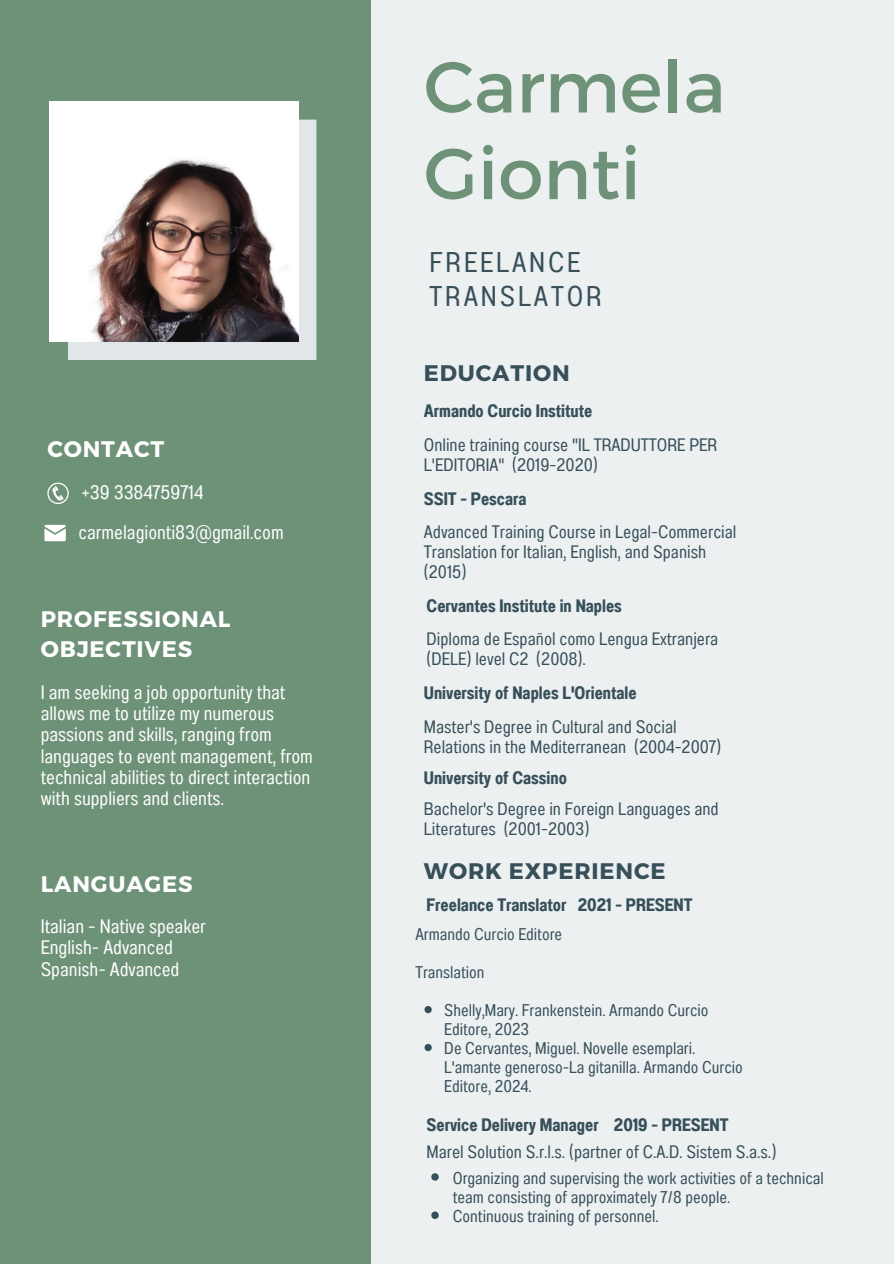
<style>
.page{position:relative;width:894px;height:1264px;background:#fff}
.page>*{position:absolute;margin:0;border:0;box-sizing:border-box;transform-origin:0 0}
.t1{font:72px/86.7px "Montserrat";color:#6e9277}
.t2{font:28.5px/33.8px "Anantason Wd 62";letter-spacing:.105em;color:#374f59}
.t3{font:700 22.5px/30.3px "Montserrat";letter-spacing:.04em;color:#fff}
.t4{font:700 22.5px "Montserrat";letter-spacing:.04em;color:#374f59}
.t5{font:19.5px/21.3px "Anantason Wd 62";color:#fff}
.t6{font:18px/20.2px "Anantason Wd 62";color:#374f59}
.t7{font:18px "Anantason Bold Wd 62";color:#374f59}
.t8{font:16.95px/19px "Anantason Wd 62";color:#374f59}
</style>
<div class="page">
<div style="left:0;top:0;width:893px;height:1263px;background:#ecf0f1"></div>
<div style="left:0;top:0;width:370px;height:1263px;background:#6e9277"></div>
<div style="left:68px;top:120px;width:248px;height:240px;background:#e0e6e9"></div>
<img style="left:50px;top:101px;width:248px;height:241px">
<svg style="left:47px;top:482px;width:22px;height:22px"></svg>
<svg style="left:431px;top:1173px;width:7px;height:7px"></svg>
<svg style="left:431px;top:1211px;width:7px;height:7px"></svg>
<svg style="left:424px;top:1006px;width:7px;height:7px"></svg>
<svg style="left:424px;top:1044px;width:7px;height:7px"></svg>
<svg style="left:44px;top:525px;width:22px;height:16px"></svg>
<p class="t3" style="left:47px;top:433px;width:118px">CONTACT</p>
<h3 class="t5" style="left:81px;top:481px;width:123px">+39 3384759714</h3>
<p class="t5" style="left:79px;top:521px;width:207px">carmelagionti83@gmail.com</p>
<p class="t3" style="left:41px;top:602px;width:191px">PROFESSIONAL<br>OBJECTIVES</p>
<p class="t5" style="left:41px;top:681px;width:273px">I am seeking a job opportunity that allows me to utilize my numerous passions and skills, ranging from languages to event management, from technical abilities to direct interaction with suppliers and clients.</p>
<h4 class="t3" style="left:41px;top:867px;width:153px">LANGUAGES</h4>
<h5 class="t5" style="left:41px;top:915px;width:166px">Italian - Native speaker<br>English- Advanced<br>Spanish- Advanced</h5>
<p class="t1" style="left:424px;top:40px;width:303px">Carmela<br>Gionti</p>
<h5 class="t2" style="left:429px;top:246px;width:174px">FREELANCE<br>TRANSLATOR</h5>
<h5 class="t4" style="left:424px;top:359px;width:147px">EDUCATION</h5>
<h3 class="t7" style="left:424px;top:400px;width:170px">Armando Curcio Institute</h3>
<h5 class="t6" style="left:424px;top:434px;width:295px">Online training course "IL TRADUTTORE PER<br>L'EDITORIA" (2019-2020)</h5>
<h3 class="t7" style="left:424px;top:488px;width:104px">SSIT - Pescara</h3>
<h5 class="t6" style="left:424px;top:521px;width:314px">Advanced Training Course in Legal-Commercial<br>Translation for Italian, English, and Spanish (2015)</h5>
<h5 class="t7" style="left:426px;top:595px;width:197px">Cervantes Institute in Naples</h5>
<h4 class="t6" style="left:426px;top:629px;width:293px">Diploma de Español como Lengua Extranjera (DELE) level C2 (2008).</h4>
<h4 class="t7" style="left:424px;top:682px;width:214px">University of Naples L'Orientale</h4>
<h4 class="t6" style="left:424px;top:716px;width:299px">Master's Degree in Cultural and Social<br>Relations in the Mediterranean (2004-2007)</h4>
<h5 class="t7" style="left:424px;top:767px;width:144px">University of Cassino</h5>
<h4 class="t6" style="left:424px;top:798px;width:296px">Bachelor's Degree in Foreign Languages and<br>Literatures (2001-2003)</h4>
<h5 class="t4" style="left:424px;top:856px;width:243px">WORK EXPERIENCE</h5>
<h1 class="t7" style="left:426px;top:894px;width:267px">Freelance Translator 2021 - PRESENT</h1>
<h4 class="t8" style="left:415px;top:924px;width:148px">Armando Curcio Editore</h4>
<h5 class="t8" style="left:415px;top:962px;width:70px">Translation</h5>
<h3 class="t8" style="left:444px;top:1000px;width:266px">Shelly,Mary. Frankenstein. Armando Curcio<br>Editore, 2023</h3>
<h4 class="t8" style="left:444px;top:1038px;width:300px">De Cervantes, Miguel. Novelle esemplari.<br>L'amante generoso-La gitanilla. Armando Curcio<br>Editore, 2024.</h4>
<h5 class="t7" style="left:426px;top:1114px;width:303px">Service Delivery Manager 2019 - PRESENT</h5>
<p class="t6" style="left:426px;top:1141px;width:351px">Marel Solution S.r.l.s. (partner of C.A.D. Sistem S.a.s.)</p>
<h2 class="t8" style="left:452px;top:1168px;width:372px">Organizing and supervising the work activities of a technical team consisting of approximately 7/8 people.</h2>
<h3 class="t8" style="left:452px;top:1206px;width:207px">Continuous training of personnel.</h3>
</div>
